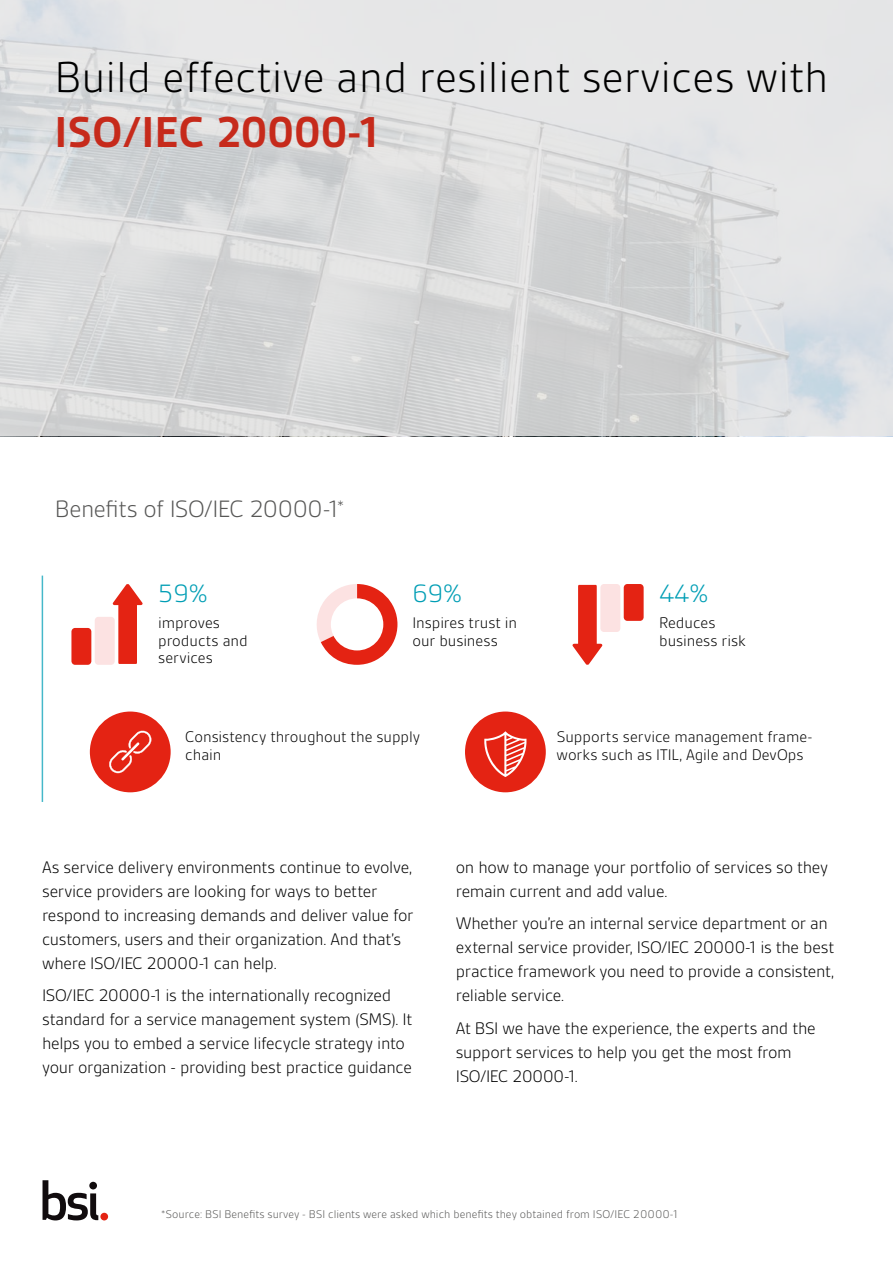
<style>
.page{position:relative;width:893px;height:1263px;background:#fff}
.page>*{position:absolute;margin:0;border:0;box-sizing:border-box;transform-origin:0 0}
.t1{font:300 46.5px "BSI Gesta";color:#000}
.t2{font:700 46.5px "BSI Gesta";color:#c62a1b}
.t3{font:300 27px "BSI Gesta";color:#009eb5}
.t4{font:300 25.5px "BSI Gesta";letter-spacing:-.03em;color:#575756}
.t5{font:300 18px/24px "BSI Gesta";letter-spacing:-.02em;color:#000}
.t6{font:300 16.5px/17.7px "BSI Gesta";letter-spacing:-.005em;color:#000}
.t7{font:300 12px "BSI Gesta";color:#575756}
.s1{font-size:21px}
</style>
<div class="page">
<hr style="left:42px;top:576px;width:1px;height:226px;background:#009eb5">
<svg style="left:43px;top:1180px;width:55px;height:40px"></svg>
<div style="left:100px;top:1213px;width:8px;height:7px;background:#e42313;border-radius:50%"></div>
<div style="left:600px;top:584px;width:20px;height:48px;background:#fce2e2;border-radius:4px"></div>
<div style="left:624px;top:584px;width:20px;height:37px;background:#e42313;border-radius:4px"></div>
<svg style="left:572px;top:585px;width:31px;height:80px"></svg>
<div style="left:95px;top:617px;width:20px;height:48px;background:#fce2e2;border-radius:4px"></div>
<div style="left:71px;top:628px;width:20px;height:37px;background:#e42313;border-radius:4px"></div>
<svg style="left:112px;top:584px;width:31px;height:80px"></svg>
<svg style="left:317px;top:584px;width:80px;height:81px"></svg>
<div style="left:331px;top:598px;width:52px;height:52px;background:#fff;border-radius:50%"></div>
<div style="left:465px;top:711px;width:81px;height:81px;background:#e42313;border-radius:50%"></div>
<svg style="left:484px;top:731px;width:43px;height:46px"></svg>
<div style="left:90px;top:711px;width:81px;height:81px;background:#e42313;border-radius:50%"></div>
<svg style="left:109px;top:730px;width:43px;height:43px"></svg>
<svg style="left:0;top:0;width:893px;height:436px;background:#dbdcdd"></svg>
<h1 class="t1" style="left:54px;top:53px;width:775px">Build effective and resilient services with</h1>
<h1 class="t2" style="left:54px;top:108px;width:326px">ISO/IEC 20000-1</h1>
<h3 class="t4" style="left:55px;top:496px;width:291px">Benefits of ISO/IEC 20000-1<span class="s1">*</span></h3>
<h2 class="t3" style="left:158px;top:579px;width:51px">59%</h2>
<p class="t6" style="left:158px;top:614px;width:91px">improves products and services</p>
<h2 class="t3" style="left:412px;top:579px;width:51px">69%</h2>
<p class="t6" style="left:412px;top:614px;width:106px">Inspires trust in our business</p>
<p class="t6" style="left:185px;top:728px;width:236px">Consistency throughout the supply chain</p>
<h2 class="t3" style="left:659px;top:579px;width:51px">44%</h2>
<p class="t6" style="left:659px;top:614px;width:88px">Reduces business risk</p>
<p class="t6" style="left:556px;top:728px;width:258px">Supports service management frame&shy;works such as ITIL, Agile and DevOps</p>
<p class="t5" style="left:42px;top:855px;width:373px">As service delivery environments continue to evolve, service providers are looking for ways to better respond to increasing demands and deliver value for customers, users and their organization. And that’s where ISO/IEC 20000-1 can help.</p>
<p class="t5" style="left:42px;top:984px;width:372px">ISO/IEC 20000-1 is the internationally recognized standard for a service management system (SMS). It helps you to embed a service lifecycle strategy into your organization - providing best practice guidance</p>
<p class="t5" style="left:456px;top:855px;width:374px">on how to manage your portfolio of services so they remain current and add value.</p>
<p class="t5" style="left:456px;top:912px;width:380px">Whether you’re an internal service department or an external service provider, ISO/IEC 20000-1 is the best practice framework you need to provide a consistent, reliable service.</p>
<p class="t5" style="left:456px;top:1016px;width:361px">At BSI we have the experience, the experts and the support services to help you get the most from<br>ISO/IEC 20000-1.</p>
<p class="t7" style="left:161px;top:1208px;width:518px">*Source: BSI Benefits survey - BSI clients were asked which benefits they obtained from ISO/IEC 20000-1</p>
</div>
